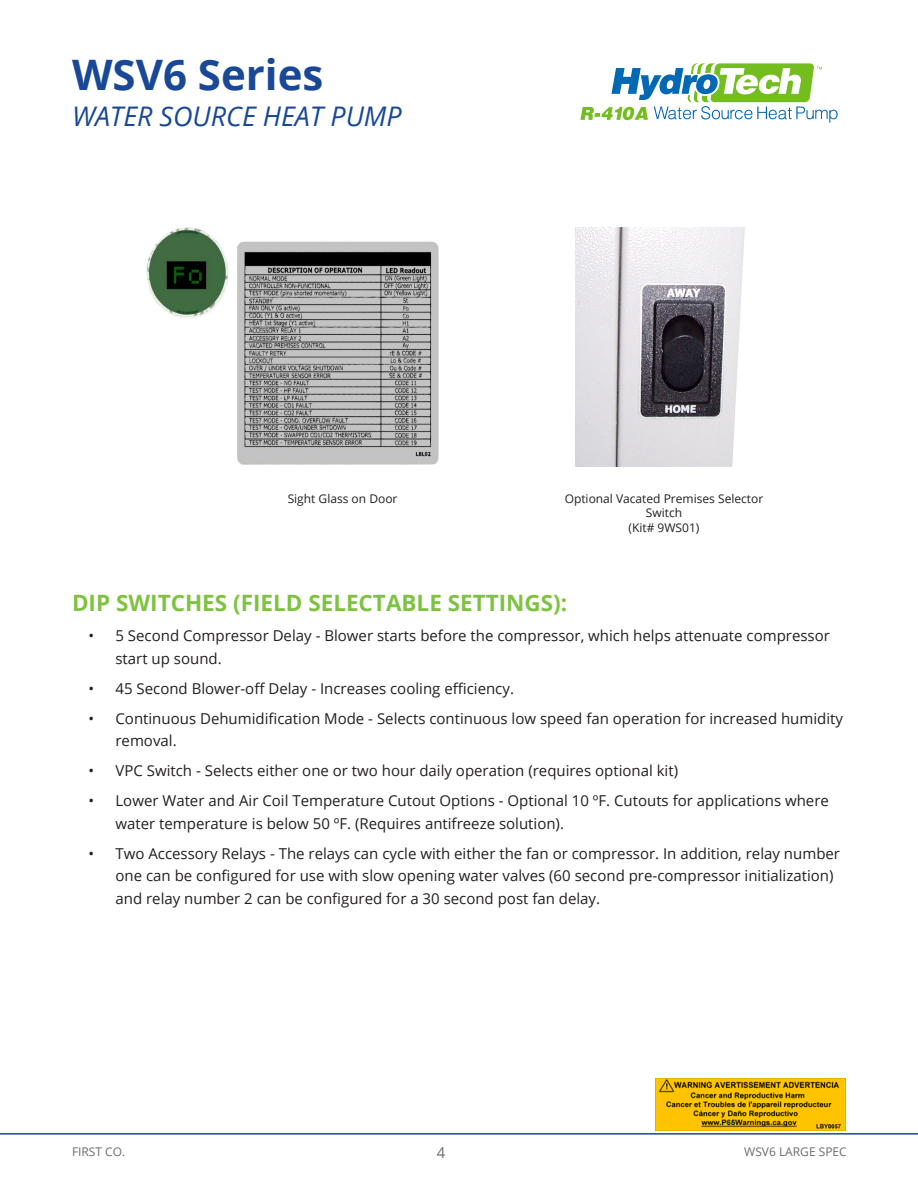
<style>
.page{position:relative;width:918px;height:1188px;background:#fff}
.page>*{position:absolute;margin:0;border:0;box-sizing:border-box;transform-origin:0 0}
.t1{font:700 42px "Open Sans";color:#184896}
.t2{font:italic 27px "Open Sans";color:#184896}
.t3{font:700 22.5px "Open Sans";color:#7fc242}
.t4{font:15px/22.5px "Open Sans";color:#231f20}
.t5{font:15px "Open Sans";color:#6c6d70}
.Body_text{font:12px/14.4px "Open Sans";color:#231f20;text-align:center}
.t6{font:12px "Open Sans";color:#6c6d70}
</style>
<div class="page">
<hr style="left:0;top:1133px;width:918px;height:2px;background:#184896">
<svg style="left:580px;top:63px;width:258px;height:60px"></svg>
<img style="left:576px;top:227px;width:169px;height:240px">
<img style="left:146px;top:227px;width:293px;height:238px">
<img style="left:656px;top:1078px;width:189px;height:52px">
<p class="t1" style="left:72px;top:45px;width:253px">WSV6 Series</p>
<p class="t2" style="left:72px;top:98px;width:331px">WATER SOURCE HEAT PUMP</p>
<p class="Body_text" style="left:288px;top:491px;width:111px">Sight Glass on Door</p>
<p class="Body_text" style="left:565px;top:491px;width:200px">Optional Vacated Premises Selector<br>Switch</p>
<p class="Body_text" style="left:629px;top:520px;width:72px">(Kit# 9WS01)</p>
<p class="t3" style="left:72px;top:587px;width:497px">DIP SWITCHES (FIELD SELECTABLE SETTINGS):</p>
<p class="t4" style="left:116px;top:624px;width:716px;text-indent:-27px">• 5 Second Compressor Delay - Blower starts before the compressor, which helps attenuate compressor start up sound.</p>
<p class="t4" style="left:88px;top:677px;width:427px">• 45 Second Blower-off Delay - Increases cooling efficiency.</p>
<p class="t4" style="left:116px;top:707px;width:729px;text-indent:-27px">• Continuous Dehumidification Mode - Selects continuous low speed fan operation for increased humidity removal.</p>
<p class="t4" style="left:88px;top:759px;width:591px">• VPC Switch - Selects either one or two hour daily operation (requires optional kit)</p>
<p class="t4" style="left:116px;top:789px;width:715px;text-indent:-27px">• Lower Water and Air Coil Temperature Cutout Options - Optional 10 ºF. Cutouts for applications where water temperature is below 50 ºF. (Requires antifreeze solution).</p>
<p class="t4" style="left:116px;top:842px;width:726px;text-indent:-27px">• Two Accessory Relays - The relays can cycle with either the fan or compressor. In addition, relay number one can be configured for use with slow opening water valves (60 second pre-compressor initialization) and relay number 2 can be configured for a 30 second post fan delay.</p>
<p class="t6" style="left:72px;top:1144px;width:55px">FIRST CO.</p>
<p class="t5" style="left:437px;top:1142px;width:10px">4</p>
<p class="t6" style="left:744px;top:1144px;width:104px">WSV6 LARGE SPEC</p>
</div>
